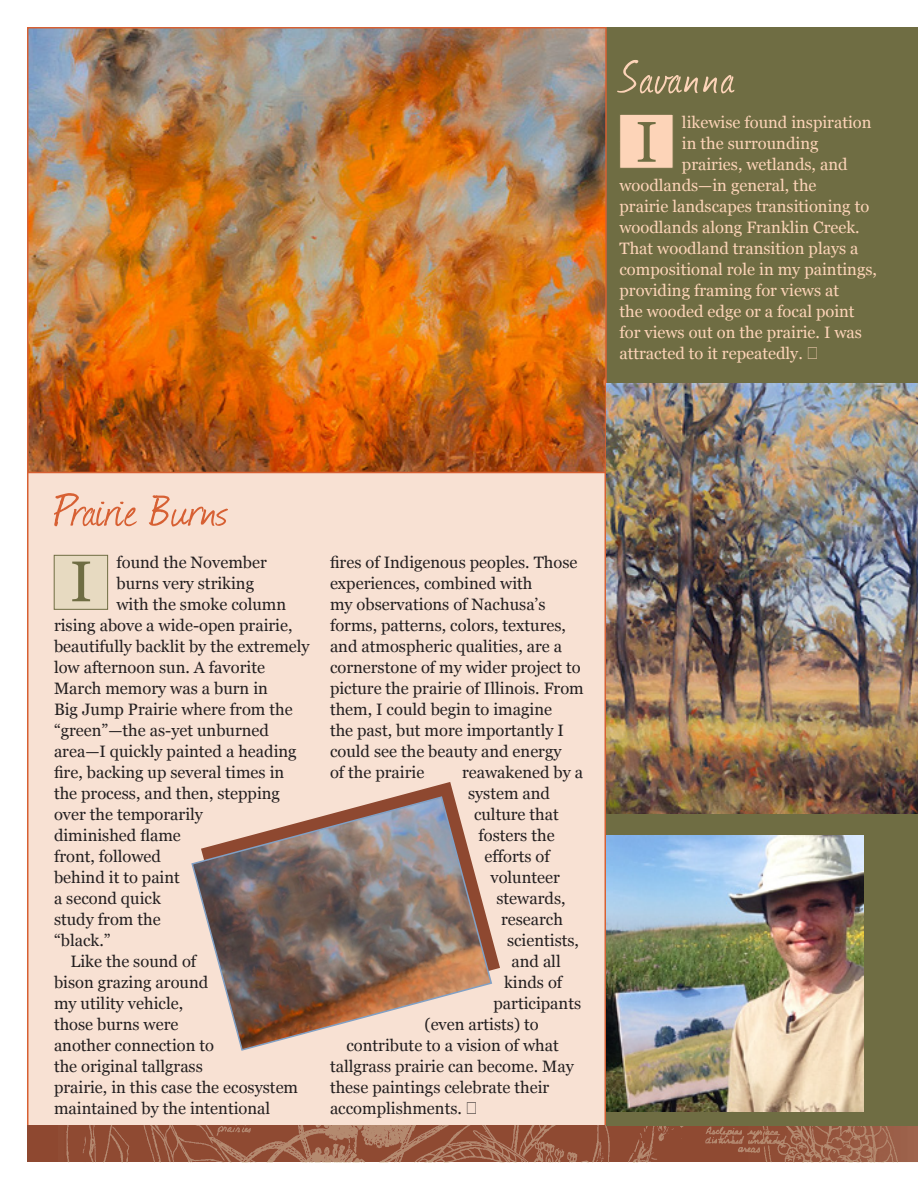
<style>
.page{position:relative;width:918px;height:1188px;background:#fff}
.page>*{position:absolute;margin:0;border:0;box-sizing:border-box;transform-origin:0 0}
.Body_text_drop_cap{font:57.3px "Georgia";color:#6f6d43}
.Body_text_indented{font:54px "Journal";letter-spacing:-.005em;color:#d76033}
.Subhead_brown{font:54px "Journal";letter-spacing:.05em;color:#fdd4b8}
.Body_text_indented-2{font:16.5px/21px "Georgia";color:#231f20}
.Body_Text_no_indent{font:16.5px "Georgia";color:#231f20}
.Body_Text_no_indent-2{font:16.5px "Georgia";color:#fdd4b8}
</style>
<div class="page">
<div style="left:27px;top:456px;width:579px;height:688px;background:#f8e1d3;border:2px solid #d76033"></div>
<div style="left:27px;top:1125px;width:891px;height:37px;background:#8e4830"></div>
<img style="left:66px;top:1125px;width:852px;height:37px">
<div style="left:606px;top:27px;width:312px;height:1098px;background:#6f6d43"></div>
<img style="left:606px;top:836px;width:258px;height:275px">
<div style="left:54px;top:555px;width:54px;height:55px;background:#e7dac1;border:1px solid #6f6d43"></div>
<svg style="left:402px;top:782px;width:98px;height:188px"></svg>
<img style="left:191px;top:795px;width:302px;height:256px">
<div style="left:620px;top:114px;width:53px;height:54px;background:#fdd4b8"></div>
<img style="left:30px;top:30px;width:574px;height:440px">
<div style="left:27px;top:27px;width:580px;height:446px;border:2px solid #d76033"></div>
<img style="left:606px;top:383px;width:312px;height:431px">
<p class="Subhead_brown" style="left:620px;top:40px;width:116px">Savanna</p>
<p class="Body_Text_no_indent-2" style="left:682px;top:110px;width:191px">likewise found inspiration</p>
<p class="Body_Text_no_indent-2" style="left:682px;top:131px;width:138px">in the surrounding</p>
<p class="Body_Text_no_indent-2" style="left:682px;top:152px;width:167px">prairies, wetlands, and</p>
<p class="Body_Text_no_indent-2" style="left:620px;top:173px;width:199px">woodlands—in general, the</p>
<p class="Body_Text_no_indent-2" style="left:620px;top:194px;width:251px">prairie landscapes transitioning to</p>
<p class="Body_Text_no_indent-2" style="left:620px;top:215px;width:242px">woodlands along Franklin Creek.</p>
<p class="Body_Text_no_indent-2" style="left:620px;top:236px;width:241px">That woodland transition plays a</p>
<p class="Body_Text_no_indent-2" style="left:620px;top:257px;width:259px">compositional role in my paintings,</p>
<p class="Body_Text_no_indent-2" style="left:620px;top:278px;width:221px">providing framing for views at</p>
<p class="Body_Text_no_indent-2" style="left:620px;top:299px;width:237px">the wooded edge or a focal point</p>
<p class="Body_Text_no_indent-2" style="left:620px;top:320px;width:244px">for views out on the prairie. I was</p>
<p class="Body_Text_no_indent-2" style="left:620px;top:341px;width:185px">attracted to it repeatedly.</p>
<p class="Body_text_drop_cap" style="left:636px;top:100px;width:24px">I</p>
<p class="Body_text_indented" style="left:54px;top:473px;width:176px">Prairie Burns</p>
<p class="Body_text_drop_cap" style="left:70px;top:540px;width:24px">I</p>
<p class="Body_text_indented-2" style="left:330px;top:551px;width:255px">fires of Indigenous peoples. Those experiences, combined with<br>my observations of Nachusa’s forms, patterns, colors, textures, and atmospheric qualities, are a cornerstone of my wider project to picture the prairie of Illinois. From them, I could begin to imagine<br>the past, but more importantly I could see the beauty and energy<br>of the prairie</p>
<p class="Body_Text_no_indent" style="left:116px;top:550px;width:152px">found the November</p>
<p class="Body_Text_no_indent" style="left:116px;top:571px;width:139px">burns very striking</p>
<p class="Body_Text_no_indent" style="left:116px;top:592px;width:171px">with the smoke column</p>
<p class="Body_Text_no_indent" style="left:54px;top:613px;width:240px">rising above a wide-open prairie,</p>
<p class="Body_Text_no_indent" style="left:54px;top:634px;width:257px">beautifully backlit by the extremely</p>
<p class="Body_Text_no_indent" style="left:54px;top:655px;width:213px">low afternoon sun. A favorite</p>
<p class="Body_Text_no_indent" style="left:54px;top:676px;width:215px">March memory was a burn in</p>
<p class="Body_Text_no_indent" style="left:54px;top:697px;width:240px">Big Jump Prairie where from the</p>
<p class="Body_Text_no_indent" style="left:54px;top:718px;width:217px">“green”—the as-yet unburned</p>
<p class="Body_Text_no_indent" style="left:54px;top:739px;width:244px">area—I quickly painted a heading</p>
<p class="Body_Text_no_indent" style="left:54px;top:760px;width:232px">fire, backing up several times in</p>
<p class="Body_Text_no_indent" style="left:54px;top:781px;width:228px">the process, and then, stepping</p>
<p class="Body_Text_no_indent" style="left:54px;top:802px;width:151px">over the temporarily</p>
<p class="Body_Text_no_indent" style="left:54px;top:823px;width:128px">diminished flame</p>
<p class="Body_Text_no_indent" style="left:54px;top:844px;width:109px">front, followed</p>
<p class="Body_Text_no_indent" style="left:54px;top:865px;width:127px">behind it to paint</p>
<p class="Body_Text_no_indent" style="left:54px;top:886px;width:108px">a second quick</p>
<p class="Body_Text_no_indent" style="left:54px;top:907px;width:108px">study from the</p>
<p class="Body_Text_no_indent" style="left:54px;top:928px;width:58px">“black.”</p>
<p class="Body_text_indented-2" style="left:54px;top:950px;width:246px;text-indent:16px">Like the sound of<br>bison grazing around<br>my utility vehicle,<br>those burns were<br>another connection to<br>the original tallgrass<br>prairie, in this case the ecosystem maintained by the intentional</p>
<p class="Body_text_indented-2" style="left:462px;top:761px;width:123px">reawakened by a</p>
<p class="Body_text_indented-2" style="left:468px;top:782px;width:84px">system and</p>
<p class="Body_text_indented-2" style="left:474px;top:803px;width:86px">culture that</p>
<p class="Body_text_indented-2" style="left:478px;top:824px;width:78px">fosters the</p>
<p class="Body_text_indented-2" style="left:484px;top:845px;width:67px">efforts of</p>
<p class="Body_text_indented-2" style="left:490px;top:866px;width:71px">volunteer</p>
<p class="Body_text_indented-2" style="left:496px;top:887px;width:71px">stewards,</p>
<p class="Body_text_indented-2" style="left:501px;top:908px;width:64px">research</p>
<p class="Body_text_indented-2" style="left:507px;top:929px;width:74px">scientists,</p>
<p class="Body_text_indented-2" style="left:512px;top:950px;width:51px">and all</p>
<p class="Body_text_indented-2" style="left:504px;top:971px;width:60px">kinds of</p>
<p class="Body_text_indented-2" style="left:494px;top:992px;width:89px">participants</p>
<p class="Body_text_indented-2" style="left:424px;top:1013px;width:116px">(even artists) to</p>
<p class="Body_text_indented-2" style="left:346px;top:1034px;width:214px">contribute to a vision of what</p>
<p class="Body_text_indented-2" style="left:330px;top:1055px;width:245px">tallgrass prairie can become. May</p>
<p class="Body_text_indented-2" style="left:330px;top:1076px;width:221px">these paintings celebrate their</p>
<p class="Body_text_indented-2" style="left:330px;top:1097px;width:133px">accomplishments.</p>
</div>
